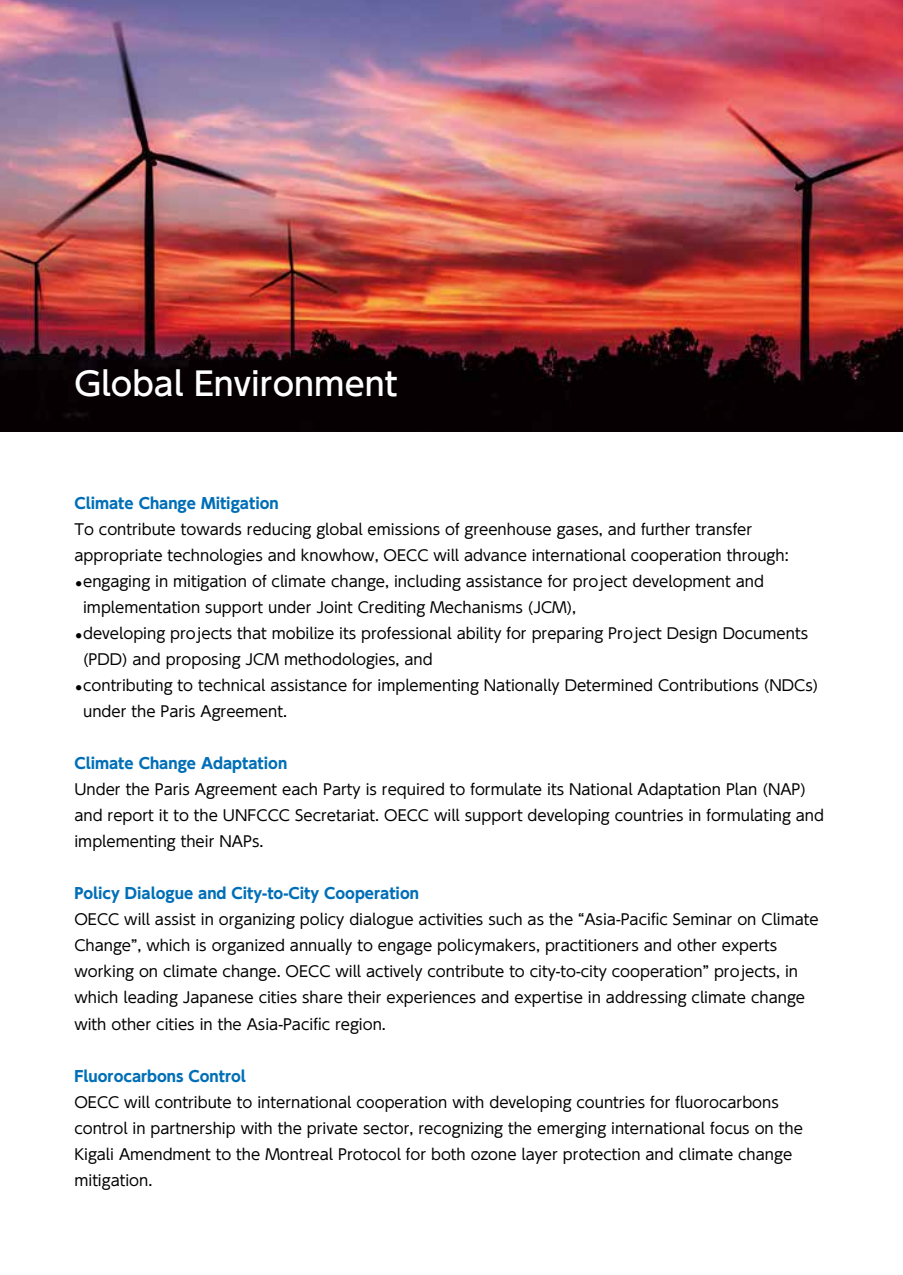
<style>
.page{position:relative;width:903px;height:1275px;background:#fff}
.page>*{position:absolute;margin:0;border:0;box-sizing:border-box;transform-origin:0 0}
.t1{font:500 32.2px "UD Shin Go Pr 6 N";color:#fff}
.t2{font:14.88px/26.1px "UD Shin Go Pr 6 N";color:#000}
.t3{font:700 14.88px "UD Shin Go Pr 6 N";color:#006fb7}
.s1{font-size:8.75px}
</style>
<div class="page">
<img style="left:0;top:0;width:903px;height:432px">
<h1 class="t1" style="left:74px;top:358px;width:324px">Global Environment</h1>
<p class="t3" style="left:74px;top:491px;width:206px">Climate Change Mitigation</p>
<p class="t2" style="left:74px;top:516px;width:679px">To contribute towards reducing global emissions of greenhouse gases, and further transfer</p>
<p class="t2" style="left:74px;top:542px;width:716px">appropriate technologies and knowhow, OECC will advance international cooperation through:</p>
<p class="t2" style="left:74px;top:568px;width:691px"><span class="s1">⃝</span>engaging in mitigation of climate change, including assistance for project development and</p>
<p class="t2" style="left:83px;top:594px;width:495px">implementation support under Joint Crediting Mechanisms (JCM),</p>
<p class="t2" style="left:74px;top:620px;width:735px"><span class="s1">⃝</span>developing projects that mobilize its professional ability for preparing Project Design Documents</p>
<p class="t2" style="left:83px;top:646px;width:351px">(PDD) and proposing JCM methodologies, and</p>
<p class="t2" style="left:74px;top:672px;width:745px"><span class="s1">⃝</span>contributing to technical assistance for implementing Nationally Determined Contributions (NDCs)</p>
<p class="t2" style="left:83px;top:698px;width:205px">under the Paris Agreement.</p>
<p class="t3" style="left:74px;top:751px;width:214px">Climate Change Adaptation</p>
<p class="t2" style="left:74px;top:776px;width:751px">Under the Paris Agreement each Party is required to formulate its National Adaptation Plan (NAP) and report it to the UNFCCC Secretariat. OECC will support developing countries in formulating and implementing their NAPs.</p>
<p class="t3" style="left:74px;top:881px;width:346px">Policy Dialogue and City-to-City Cooperation</p>
<p class="t2" style="left:74px;top:906px;width:746px">OECC will assist in organizing policy dialogue activities such as the “Asia-Pacific Seminar on Climate Change”, which is organized annually to engage policymakers, practitioners and other experts working on climate change. OECC will actively contribute to city-to-city cooperation” projects, in which leading Japanese cities share their experiences and expertise in addressing climate change with other cities in the Asia-Pacific region.</p>
<p class="t3" style="left:74px;top:1064px;width:173px">Fluorocarbons Control</p>
<p class="t2" style="left:74px;top:1088px;width:730px">OECC will contribute to international cooperation with developing countries for fluorocarbons control in partnership with the private sector, recognizing the emerging international focus on the Kigali Amendment to the Montreal Protocol for both ozone layer protection and climate change mitigation.</p>
</div>
